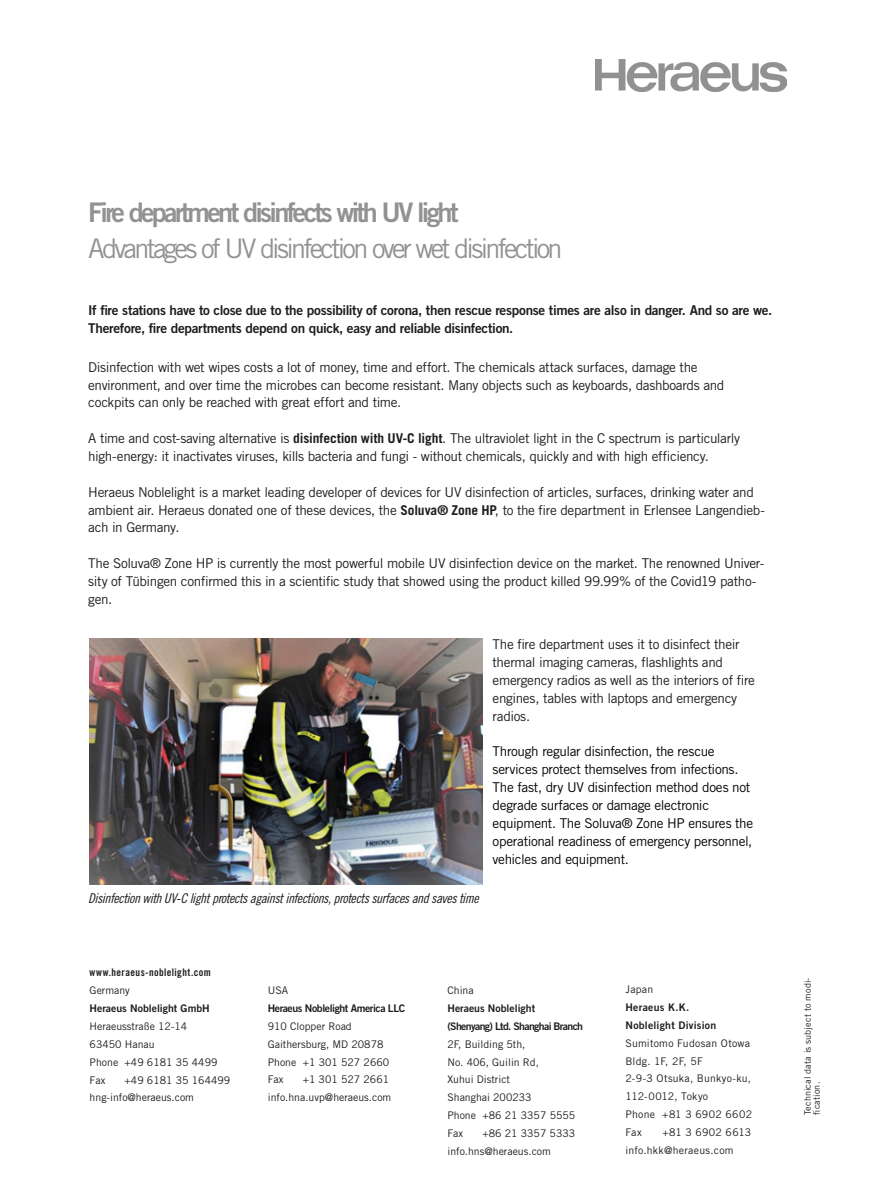
<style>
.page{position:relative;width:893px;height:1191px;background:#fff}
.page>*{position:absolute;margin:0;border:0;box-sizing:border-box;transform-origin:0 0}
.HER_brs_headline{font:27px "Trade Gothic LT Std";letter-spacing:-.1em;color:#939292}
.HER_brs_headline-2{font:27px "Trade Gothic LT Std Bd 2";letter-spacing:-.1em;color:#939292}
.HER_brs_legend_BU{font:13.5px/17.9px "Trade Gothic LT Std";letter-spacing:-.025em;color:#1d1d1b}
.HER_brs_legend_BU-2{font:13.5px/17.9px "Trade Gothic LT Std";letter-spacing:-.025em;color:#020203}
.HER_brs_legend_BU-3{font:13.5px/17.9px "Trade Gothic LT Std Bd 2";letter-spacing:-.02em;color:#1d1d1b}
.HER_brs_legend_BU-4{font:13.5px "Trade Gothic LT Std Cn 18 Obl";letter-spacing:-.03em;color:#1d1d1b}
.HER_factsheet_adress{font:10.5px/17.9px "Trade Gothic LT Std";color:#1d1d1b}
.HER_factsheet_adress-2{font:10.5px "Trade Gothic LT Std";letter-spacing:.025em;color:#1d1d1b}
.HER_factsheet_adress-3{font:10.5px/17.9px "Trade Gothic LT Std Bd 2";letter-spacing:-.06em;color:#1d1d1b}
.HER_factsheet_adress-4{font:10.5px "Trade Gothic LT Std Bd 2";color:#1d1d1b}
.HER_factsheet_adress-5{font:10.5px/17.9px "Trade Gothic LT Std Bd 2";letter-spacing:.025em;color:#1d1d1b}
.HER_factsheet_adress-6{font:10.5px "Trade Gothic LT Std Bd 2";letter-spacing:-.04em;color:#1d1d1b}
.HER_factsheet_adress-7{font:10.5px "Trade Gothic LT Std Bd Cn 20";letter-spacing:.035em;color:#1d1d1b}
.HER_factsheet_adress-8{font:10.5px "Trade Gothic LT Std";letter-spacing:.02em;color:#1d1d1b}
.HER_factsheet_Print{font:9px/9px "Trade Gothic LT Std";letter-spacing:.015em;color:#1d1d1b}
.s1{font-weight:700}
.s2{font-family:"Trade Gothic LT Std"}
</style>
<div class="page">
<img style="left:595px;top:60px;width:192px;height:32px">
<img style="left:90px;top:638px;width:392px;height:246px">
<p class="HER_brs_headline-2" style="left:88px;top:195px;width:372px">Fire department disinfects with UV light</p>
<p class="HER_brs_headline" style="left:88px;top:232px;width:476px">Advantages of UV disinfection over wet disinfection</p>
<p class="HER_brs_legend_BU-3" style="left:88px;top:301px;width:685px">If fire stations have to close due to the possibility of corona, then rescue response times are also in danger. And so are we.<br>Therefore, fire departments depend on quick, easy and reliable disinfection.</p>
<p class="HER_brs_legend_BU" style="left:88px;top:358px;width:611px">Disinfection with wet wipes costs a lot of money, time and effort. The chemicals attack surfaces, damage the</p>
<p class="HER_brs_legend_BU" style="left:88px;top:376px;width:638px">environment, and over time the microbes can become resistant. Many objects such as keyboards, dashboards and</p>
<p class="HER_brs_legend_BU" style="left:88px;top:393px;width:315px">cockpits can only be reached with great effort and time.</p>
<p class="HER_brs_legend_BU" style="left:88px;top:429px;width:653px">A time and cost-saving alternative is <span class="s1">disinfection with UV-C light</span>. The ultraviolet light in the C spectrum is particularly high-energy: it inactivates viruses, kills bacteria and fungi - without chemicals, quickly and with high efficiency.</p>
<p class="HER_brs_legend_BU" style="left:88px;top:483px;width:678px">Heraeus Noblelight is a market leading developer of devices for UV disinfection of articles, surfaces, drinking water and ambient air. Heraeus donated one of these devices, the <span class="s1">Soluva® Zone HP</span>, to the fire department in Erlensee Langendieb&shy;ach in Germany.</p>
<p class="HER_brs_legend_BU" style="left:88px;top:554px;width:677px">The Soluva® Zone HP is currently the most powerful mobile UV disinfection device on the market. The renowned Univer&shy;sity of Tübingen confirmed this in a scientific study that showed using the product killed 99.99% of the Covid19 patho&shy;gen.</p>
<p class="HER_brs_legend_BU-4" style="left:88px;top:890px;width:392px">Disinfection with UV-C light protects against infections, protects surfaces and saves time</p>
<p class="HER_brs_legend_BU" style="left:493px;top:635px;width:264px">The fire department uses it to disinfect their thermal imaging cameras, flashlights and emergency radios as well as the interiors of fire engines, tables with laptops and emergency radios.</p>
<p class="HER_brs_legend_BU-2" style="left:493px;top:742px;width:259px">Through regular disinfection, the rescue services protect themselves from infections.<br>The fast, dry UV disinfection method does not degrade surfaces or damage electronic</p>
<p class="HER_brs_legend_BU-2" style="left:493px;top:814px;width:262px;text-align:justify">equipment. The Soluva® Zone HP ensures the operational readiness of emergency personnel, vehicles and equipment.</p>
<p class="HER_factsheet_adress-7" style="left:90px;top:966px;width:123px">www.heraeus-noblelight.com</p>
<p class="HER_factsheet_adress" style="left:90px;top:981px;width:42px">Germany</p>
<p class="HER_factsheet_adress-4" style="left:90px;top:1001px;width:122px">Heraeus Noblelight GmbH</p>
<p class="HER_factsheet_adress" style="left:90px;top:1017px;width:99px">Heraeusstraße 12-14</p>
<p class="HER_factsheet_adress" style="left:90px;top:1035px;width:67px">63450 Hanau</p>
<p class="HER_factsheet_adress" style="left:90px;top:1053px;width:129px">Phone +49 6181 35 4499</p>
<p class="HER_factsheet_adress" style="left:90px;top:1070px;width:17px">Fax</p>
<p class="HER_factsheet_adress" style="left:125px;top:1070px;width:107px">+49 6181 35 164499</p>
<p class="HER_factsheet_adress" style="left:90px;top:1088px;width:106px">hng-info@heraeus.com</p>
<p class="HER_factsheet_adress" style="left:268px;top:981px;width:22px">USA</p>
<p class="HER_factsheet_adress-6" style="left:268px;top:1001px;width:139px">Heraeus Noblelight America LLC</p>
<p class="HER_factsheet_adress" style="left:268px;top:1017px;width:85px">910 Clopper Road</p>
<p class="HER_factsheet_adress" style="left:268px;top:1035px;width:117px">Gaithersburg, MD 20878</p>
<p class="HER_factsheet_adress" style="left:268px;top:1052px;width:123px">Phone +1 301 527 2660</p>
<p class="HER_factsheet_adress" style="left:268px;top:1070px;width:17px">Fax</p>
<p class="HER_factsheet_adress" style="left:303px;top:1070px;width:88px">+1 301 527 2661</p>
<p class="HER_factsheet_adress" style="left:268px;top:1088px;width:125px">info.hna.uvp@heraeus.com</p>
<p class="HER_factsheet_adress" style="left:447px;top:981px;width:28px">China</p>
<p class="HER_factsheet_adress-4" style="left:447px;top:1001px;width:89px">Heraeus Noblelight</p>
<p class="HER_factsheet_adress-3" style="left:447px;top:1017px;width:137px">(Shenyang) Ltd. Shanghai Branch<br><span class="s2">2F, Building 5th,</span></p>
<p class="HER_factsheet_adress" style="left:447px;top:1052px;width:93px">No. 406, Guilin Rd,<br>Xuhui District</p>
<p class="HER_factsheet_adress" style="left:447px;top:1088px;width:86px">Shanghai 200233</p>
<p class="HER_factsheet_adress" style="left:447px;top:1106px;width:129px">Phone +86 21 3357 5555</p>
<p class="HER_factsheet_adress" style="left:447px;top:1124px;width:17px">Fax</p>
<p class="HER_factsheet_adress" style="left:482px;top:1124px;width:94px">+86 21 3357 5333</p>
<p class="HER_factsheet_adress" style="left:447px;top:1142px;width:105px">info.hns@heraeus.com</p>
<p class="HER_factsheet_adress" style="left:625px;top:980px;width:29px">Japan</p>
<p class="HER_factsheet_adress-5" style="left:625px;top:998px;width:92px">Heraeus K.K.<br>Noblelight Division</p>
<p class="HER_factsheet_adress-2" style="left:625px;top:1036px;width:126px">Sumitomo Fudosan Otowa</p>
<p class="HER_factsheet_adress" style="left:625px;top:1051px;width:79px">Bldg. 1F, 2F, 5F</p>
<p class="HER_factsheet_adress-8" style="left:625px;top:1072px;width:127px">2-9-3 Otsuka, Bunkyo-ku,</p>
<p class="HER_factsheet_adress" style="left:625px;top:1087px;width:84px">112-0012, Tokyo</p>
<p class="HER_factsheet_adress-2" style="left:625px;top:1108px;width:128px">Phone +81 3 6902 6602</p>
<p class="HER_factsheet_adress" style="left:625px;top:1123px;width:18px">Fax</p>
<p class="HER_factsheet_adress" style="left:662px;top:1123px;width:90px">+81 3 6902 6613</p>
<p class="HER_factsheet_adress-2" style="left:625px;top:1143px;width:110px">info.hkk@heraeus.com</p>
<p class="HER_factsheet_Print" style="left:803px;top:1115px;width:139px;rotate:-90deg">Technical data is subject to modi&shy;fication.</p>
</div>
